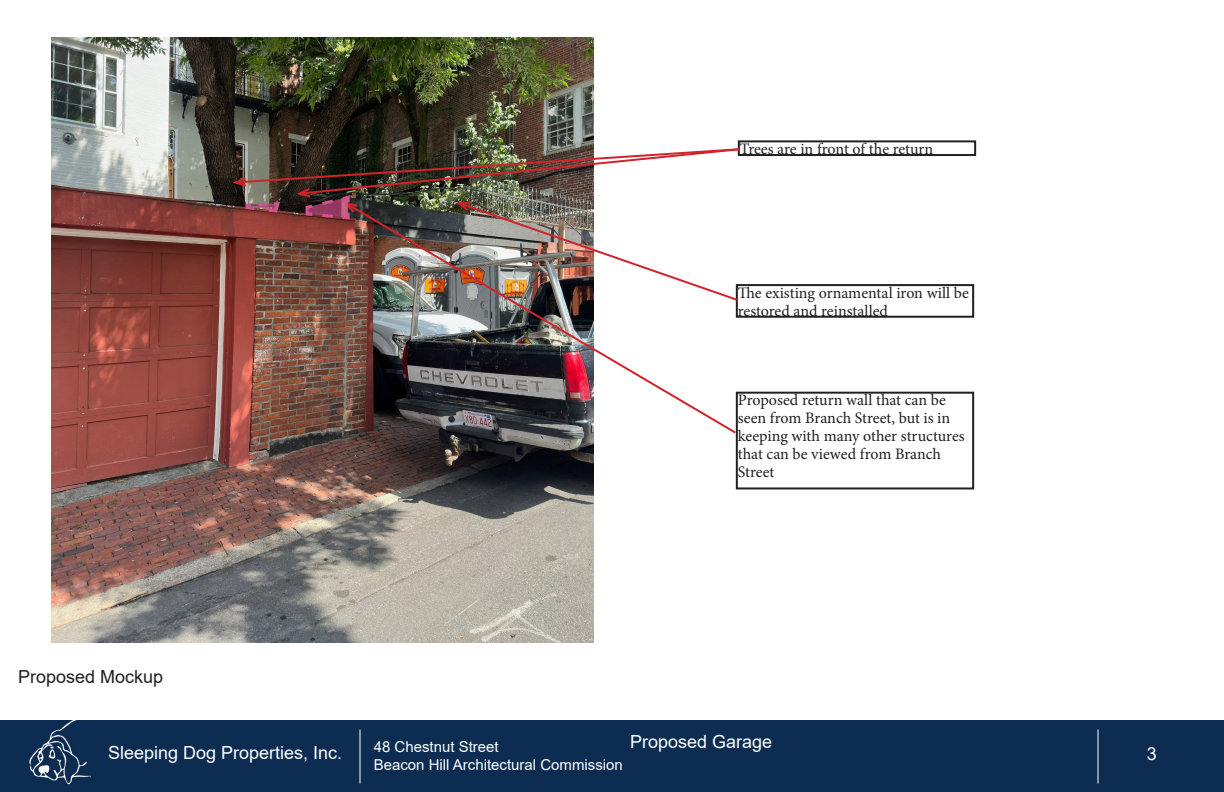
<style>
.page{position:relative;width:1224px;height:792px;background:#fff}
.page>*{position:absolute;margin:0;border:0;box-sizing:border-box;transform-origin:0 0}
.t1{font:18px "Arial";color:#fff}
.t2{font:18px "Arial";color:#231f20}
.t3{font:16px/18px "Minion Pro";color:#231f20}
.t4{font:15px "Arial";color:#fff}
</style>
<div class="page">
<div style="left:0;top:720px;width:1224px;height:72px;background:#0c2c52"></div>
<hr style="left:360px;top:730px;width:1px;height:54px;background:#fff">
<hr style="left:1098px;top:730px;width:1px;height:54px;background:#fff">
<img style="left:29px;top:720px;width:61px;height:65px">
<div style="left:736px;top:392px;width:238px;height:97px;border:2px solid #231f20"></div>
<img style="left:51px;top:37px;width:543px;height:605px">
<img style="left:344px;top:303px;width:394px;height:132px">
<div style="left:738px;top:140px;width:238px;height:16px;border:2px solid #231f20"></div>
<div style="left:736px;top:284px;width:238px;height:34px;border:2px solid #231f20"></div>
<img style="left:230px;top:147px;width:512px;height:156px">
<p class="t3" style="left:740px;top:140px;width:195px">Trees are in front of the return</p>
<p class="t3" style="left:738px;top:284px;width:233px">The existing ornamental iron will be restored and reinstalled</p>
<p class="t3" style="left:738px;top:391px;width:228px">Proposed return wall that can be seen from Branch Street, but is in keeping with many other structures that can be viewed from Branch<br>Street</p>
<p class="t2" style="left:18px;top:665px;width:147px">Proposed Mockup</p>
<p class="t1" style="left:108px;top:740px;width:236px">Sleeping Dog Properties, Inc.</p>
<p class="t4" style="left:374px;top:736px;width:127px">48 Chestnut Street</p>
<p class="t4" style="left:374px;top:754px;width:251px">Beacon Hill Architectural Commission</p>
<p class="t1" style="left:630px;top:730px;width:144px">Proposed Garage</p>
<p class="t1" style="left:1147px;top:741px;width:12px">3</p>
</div>
